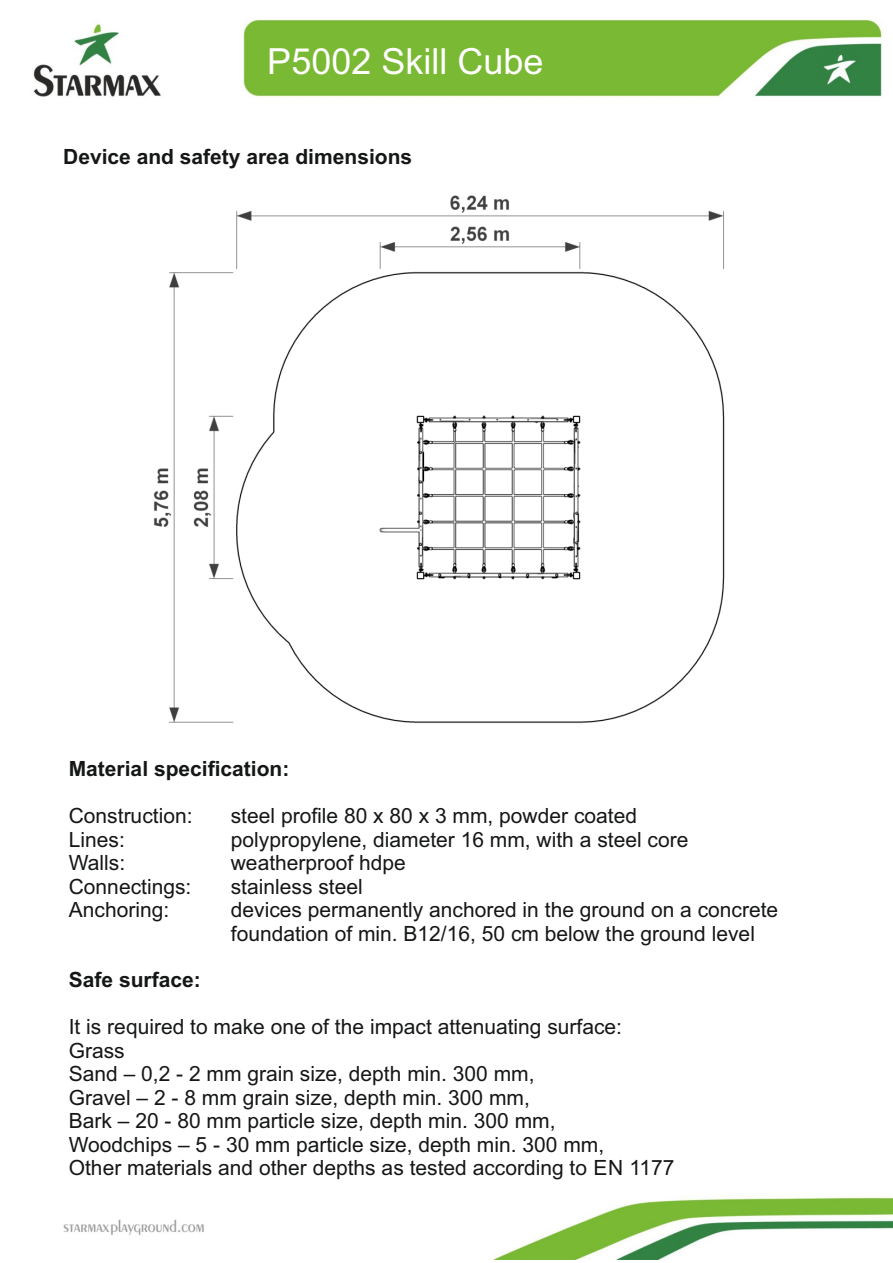
<style>
.page{position:relative;width:893px;height:1263px;background:#fff}
.page>*{position:absolute;margin:0;border:0;box-sizing:border-box;transform-origin:0 0}
.t1{font:36px "Arial";color:#fff}
.t2{font:21px/23.4px "Arial";color:#151616}
.t3{font:700 21px "Arial";color:#151616}
</style>
<div class="page">
<img style="left:63px;top:1196px;width:830px;height:64px">
<img style="left:33px;top:19px;width:849px;height:78px">
<img style="left:153px;top:195px;width:572px;height:529px">
<h1 class="t1" style="left:267px;top:48px;width:278px">P5002 Skill Cube</h1>
<p class="t3" style="left:63px;top:148px;width:350px">Device and safety area dimensions</p>
<p class="t3" style="left:69px;top:761px;width:222px">Material specification:</p>
<p class="t2" style="left:69px;top:806px;width:125px">Construction:</p>
<p class="t2" style="left:231px;top:806px;width:408px">steel profile 80 x 80 x 3 mm, powder coated</p>
<p class="t2" style="left:69px;top:829px;width:58px">Lines:</p>
<p class="t2" style="left:231px;top:829px;width:459px">polypropylene, diameter 16 mm, with a steel core</p>
<p class="t2" style="left:69px;top:853px;width:58px">Walls:</p>
<p class="t2" style="left:231px;top:853px;width:177px">weatherproof hdpe</p>
<p class="t2" style="left:69px;top:876px;width:124px">Connectings:</p>
<p class="t2" style="left:231px;top:876px;width:133px">stainless steel</p>
<p class="t2" style="left:69px;top:900px;width:102px">Anchoring:</p>
<p class="t2" style="left:231px;top:900px;width:549px">devices permanently anchored in the ground on a concrete foundation of min. B12/16, 50 cm below the ground level</p>
<p class="t3" style="left:69px;top:972px;width:133px">Safe surface:</p>
<p class="t2" style="left:69px;top:1017px;width:607px">It is required to make one of the impact attenuating surface:<br>Grass<br>Sand – 0,2 - 2 mm grain size, depth min. 300 mm,<br>Gravel – 2 - 8 mm grain size, depth min. 300 mm,<br>Bark – 20 - 80 mm particle size, depth min. 300 mm,<br>Woodchips – 5 - 30 mm particle size, depth min. 300 mm,<br>Other materials and other depths as tested according to EN 1177</p>
</div>
